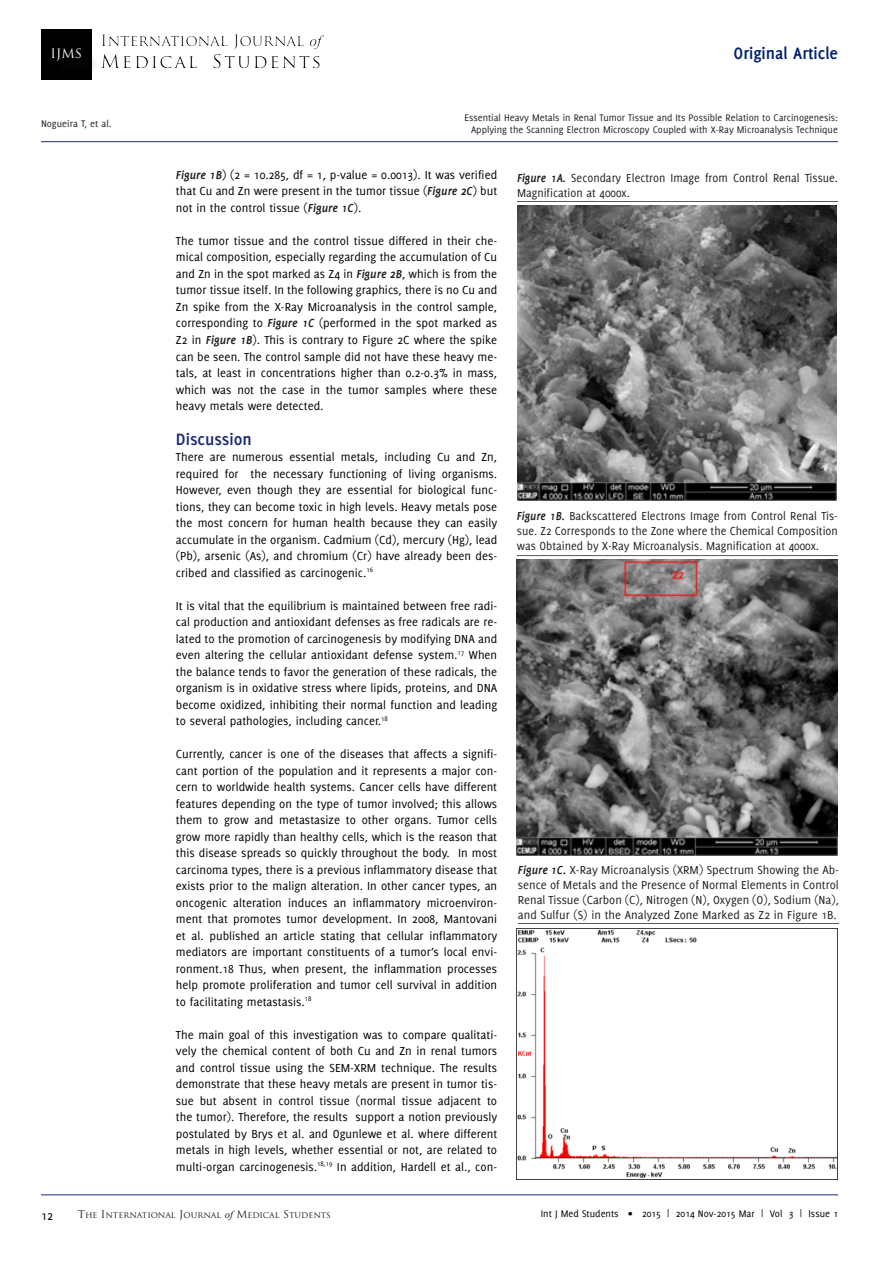
<style>
.page{position:relative;width:893px;height:1263px;background:#fff}
.page>*{position:absolute;margin:0;border:0;box-sizing:border-box;transform-origin:0 0}
.t1{font:18.6px "Trajan Pro";letter-spacing:.1em;color:#000}
.t2{font:700 18px "Delicious";color:#002072}
.Referencias{font:700 18px "Delicious";color:#1a2a79}
.t3{font:15.45px "Trajan Pro";color:#000}
.t4{font:13.5px "Delicious";color:#000}
.Referencias-2{font:12.75px/16.5px "Delicious";color:#000;text-align:justify}
.Texto{font:12.75px/15px "Delicious";color:#231f20;scale:.96 1}
.Texto-2{font:12.75px/15px "Delicious";color:#231f20;text-align:justify}
.t5{font:12.75px "Trajan Pro";color:#fff}
.Texto-3{font:10.5px/12px "Delicious";color:#231f20;text-align:right}
.t6{font:10.5px "Delicious";color:#000}
.t7{font:9px "Trajan Pro";color:#231f20}
.s1{font-family:"Times New Roman";font-style:italic}
.s2{font-weight:700;font-style:italic;color:#231f20}
.s3{font-weight:700;font-style:italic}
.s4{font-size:10.5px}
.s5{font-family:"Times New Roman";font-style:italic;font-size:10.5px}
</style>
<div class="page">
<hr style="left:41px;top:141px;width:797px;height:1px;background:#1a2a79">
<div style="left:41px;top:29px;width:51px;height:51px;background:#000"></div>
<div style="left:55px;top:51px;width:44px;height:27px;background:#231f20;opacity:.75"></div>
<div style="left:96px;top:27px;width:255px;height:49px;background:#fff"></div>
<hr style="left:41px;top:1194px;width:797px;height:1px;background:#1a2a79">
<img style="left:517px;top:205px;width:320px;height:295px">
<img style="left:517px;top:559px;width:321px;height:296px">
<img style="left:517px;top:928px;width:321px;height:251px">
<hr style="left:517px;top:201px;width:321px;height:1px;background:#57585a">
<hr style="left:517px;top:555px;width:321px;height:1px;background:#57585a">
<hr style="left:518px;top:923px;width:321px;height:1px;background:#57585a">
<p class="t5" style="left:51px;top:45px;width:33px">IJMS</p>
<p class="t3" style="left:101px;top:31px;width:222px">International Journal <span class="s1">of</span></p>
<h1 class="t1" style="left:101px;top:50px;width:222px">Medical Students</h1>
<h2 class="t2" style="left:733px;top:43px;width:106px">Original Article</h2>
<p class="Texto-3" style="left:41px;top:117px;width:72px">Nogueira T, et al.</p>
<p class="Texto-3" style="left:464px;top:111px;width:375px">Essential Heavy Metals in Renal Tumor Tissue and Its Possible Relation to Carcinogenesis:<br>Applying the Scanning Electron Microscopy Coupled with X-Ray Microanalysis Technique</p>
<p class="Referencias-2" style="left:176px;top:166px;width:323px"><span class="s2">Figure 1B</span>) (2 = 10.285, df = 1, p-value = 0.0013). It was verified that Cu and Zn were present in the tumor tissue (<span class="s2">Figure 2C</span>) but not in the control tissue (<span class="s2">Figure 1C</span>).</p>
<p class="Referencias-2" style="left:176px;top:232px;width:323px">The tumor tissue and the control tissue differed in their che&shy;mical composition, especially regarding the accumulation of Cu and Zn in the spot marked as Z4 in <span class="s2">Figure 2B</span>, which is from the tumor tissue itself. In the following graphics, there is no Cu and Zn spike from the X-Ray Microanalysis in the control sample, corresponding to <span class="s2">Figure 1C</span> (performed in the spot marked as Z2 in <span class="s2">Figure 1B</span>). This is contrary to Figure 2C where the spike can be seen. The control sample did not have these heavy me&shy;tals, at least in concentrations higher than 0.2-0.3% in mass, which was not the case in the tumor samples where these heavy metals were detected.</p>
<p class="Referencias" style="left:176px;top:428px;width:77px">Discussion</p>
<p class="Referencias-2" style="left:176px;top:448px;width:323px">There are numerous essential metals, including Cu and Zn, required for the necessary functioning of living organisms.<br>However, even though they are essential for biological func&shy;tions, they can become toxic in high levels. Heavy metals pose the most concern for human health because they can easily accumulate in the organism. Cadmium (Cd), mercury (Hg), lead (Pb), arsenic (As), and chromium (Cr) have already been des&shy;cribed and classified as carcinogenic.<sup>16</sup></p>
<p class="Referencias-2" style="left:176px;top:597px;width:323px">It is vital that the equilibrium is maintained between free radi&shy;cal production and antioxidant defenses as free radicals are re&shy;lated to the promotion of carcinogenesis by modifying DNA and even altering the cellular antioxidant defense system.<sup>17</sup> When the balance tends to favor the generation of these radicals, the organism is in oxidative stress where lipids, proteins, and DNA become oxidized, inhibiting their normal function and leading to several pathologies, including cancer.<sup>18</sup></p>
<p class="Referencias-2" style="left:176px;top:745px;width:323px">Currently, cancer is one of the diseases that affects a signifi&shy;cant portion of the population and it represents a major con&shy;cern to worldwide health systems. Cancer cells have different features depending on the type of tumor involved; this allows them to grow and metastasize to other organs. Tumor cells grow more rapidly than healthy cells, which is the reason that this disease spreads so quickly throughout the body. In most carcinoma types, there is a previous inflammatory disease that exists prior to the malign alteration. In other cancer types, an oncogenic alteration induces an inflammatory microenviron&shy;ment that promotes tumor development. In 2008, Mantovani et al. published an article stating that cellular inflammatory mediators are important constituents of a tumor’s local envi&shy;ronment.18 Thus, when present, the inflammation processes help promote proliferation and tumor cell survival in addition to facilitating metastasis.<sup>18</sup></p>
<p class="Referencias-2" style="left:176px;top:1026px;width:323px">The main goal of this investigation was to compare qualitati&shy;vely the chemical content of both Cu and Zn in renal tumors and control tissue using the SEM-XRM technique. The results demonstrate that these heavy metals are present in tumor tis&shy;sue but absent in control tissue (normal tissue adjacent to the tumor). Therefore, the results support a notion previously postulated by Brys et al. and Ogunlewe et al. where different metals in high levels, whether essential or not, are related to multi-organ carcinogenesis.<sup>18,19</sup> In addition, Hardell et al., con-</p>
<p class="Texto" style="left:517px;top:170px;width:336px"><span class="s3">Figure 1A.</span> Secondary Electron Image from Control Renal Tissue.<br>Magnification at 4000x.</p>
<p class="Texto" style="left:517px;top:508px;width:336px;text-align:justify"><span class="s3">Figure 1B.</span> Backscattered Electrons Image from Control Renal Tis&shy;sue. Z2 Corresponds to the Zone where the Chemical Composition was Obtained by X-Ray Microanalysis. Magnification at 4000x.</p>
<p class="Texto-2" style="left:518px;top:862px;width:323px"><span class="s3">Figure 1C.</span> X-Ray Microanalysis (XRM) Spectrum Showing the Ab&shy;sence of Metals and the Presence of Normal Elements in Control Renal Tissue (Carbon (C), Nitrogen (N), Oxygen (O), Sodium (Na), and Sulfur (S) in the Analyzed Zone Marked as Z2 in Figure 1B.</p>
<p class="t4" style="left:41px;top:1207px;width:14px">12</p>
<p class="t7" style="left:78px;top:1209px;width:255px"><span class="s4">T</span>he <span class="s4">I</span>nternational <span class="s4">J</span>ournal <span class="s5">of</span> <span class="s4">M</span>edical <span class="s4">S</span>tudents</p>
<p class="t6" style="left:541px;top:1208px;width:299px">Int J Med Students • 2015 | 2014 Nov-2015 Mar | Vol 3 | Issue 1</p>
</div>
